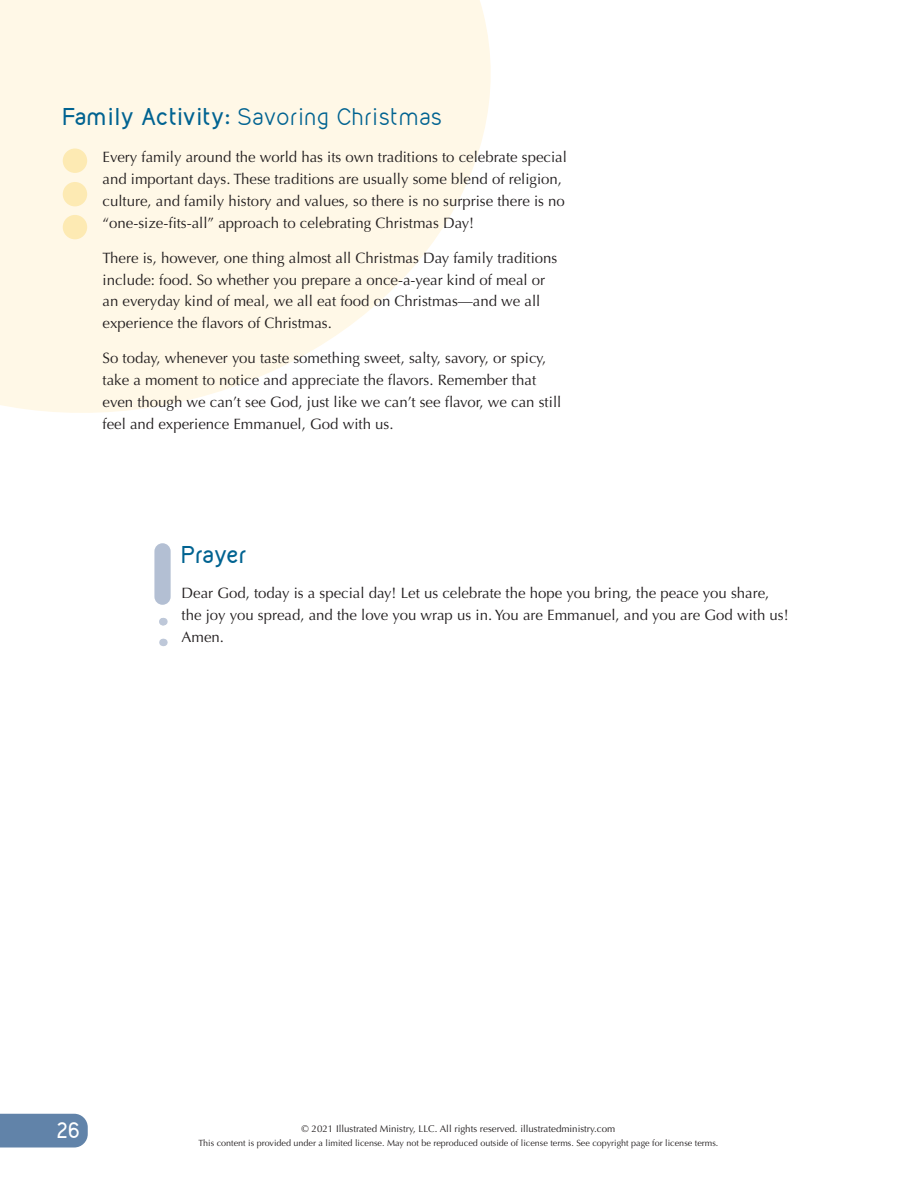
<style>
.page{position:relative;width:918px;height:1188px;background:#fff}
.page>*{position:absolute;margin:0;border:0;box-sizing:border-box;transform-origin:0 0}
.t1{font:21px "Kirvy";letter-spacing:.015em;color:#006391}
.t2{font:700 21px "Kirvy";letter-spacing:-.01em;color:#006391}
.t3{font:700 19.5px "Kirvy";color:#fff}
.t4{font:15px/21.8px "Optima";color:#231f20}
.t5{font:9.75px "Optima";color:#231f20}
.t6{font:9px "Optima";color:#231f20}
.s1{font-weight:700}
</style>
<div class="page">
<div style="left:0;top:1114px;width:88px;height:34px;background:#6183a9"></div>
<svg style="left:0;top:0;width:491px;height:413px;fill:#fff8e7"></svg>
<div style="left:63px;top:149px;width:24px;height:24px;background:#fdeab3;border-radius:50%"></div>
<div style="left:63px;top:182px;width:24px;height:24px;background:#fdeab3;border-radius:50%"></div>
<div style="left:63px;top:215px;width:24px;height:24px;background:#fdeab3;border-radius:50%"></div>
<div style="left:154px;top:543px;width:17px;height:62px;background:#b3bfd3;border-radius:8px"></div>
<svg style="left:159px;top:618px;width:8px;height:8px"></svg>
<h1 class="t1" style="left:63px;top:102px;width:381px"><span class="s1">Family Activity:</span> Savoring Christmas</h1>
<p class="t4" style="left:103px;top:147px;width:466px">Every family around the world has its own traditions to celebrate special and important days. These traditions are usually some blend of religion, culture, and family history and values, so there is no surprise there is no “one-size-fits-all” approach to celebrating Christmas Day!</p>
<p class="t4" style="left:103px;top:247px;width:456px">There is, however, one thing almost all Christmas Day family traditions include: food. So whether you prepare a once-a-year kind of meal or an everyday kind of meal, we all eat food on Christmas—and we all experience the flavors of Christmas.</p>
<p class="t4" style="left:103px;top:348px;width:460px">So today, whenever you taste something sweet, salty, savory, or spicy, take a moment to notice and appreciate the flavors. Remember that even though we can’t see God, just like we can’t see flavor, we can still feel and experience Emmanuel, God with us.</p>
<h1 class="t2" style="left:182px;top:540px;width:67px">Prayer</h1>
<p class="t4" style="left:182px;top:583px;width:609px">Dear God, today is a special day! Let us celebrate the hope you bring, the peace you share, the joy you spread, and the love you wrap us in. You are Emmanuel, and you are God with us!<br>Amen.</p>
<h2 class="t3" style="left:57px;top:1117px;width:24px">26</h2>
<p class="t5" style="left:302px;top:1123px;width:315px">© 2021 Illustrated Ministry, LLC. All rights reserved. illustratedministry.com</p>
<p class="t6" style="left:199px;top:1138px;width:521px">This content is provided under a limited license. May not be reproduced outside of license terms. See copyright page for license terms.</p>
</div>
